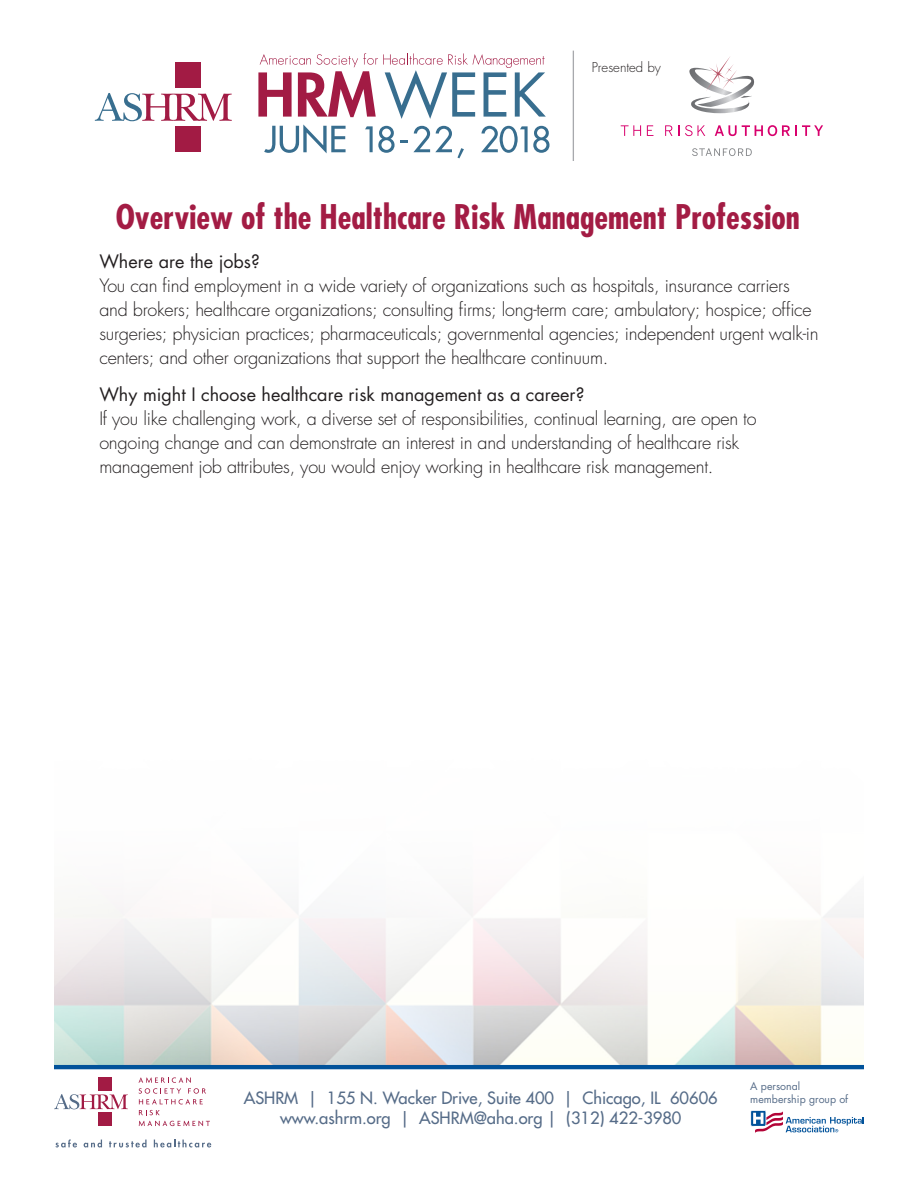
<style>
.page{position:relative;width:918px;height:1188px;background:#fff}
.page>*{position:absolute;margin:0;border:0;box-sizing:border-box;transform-origin:0 0}
.t1{font:700 condensed 33px "Futura Std";color:#a31c44}
.t2{font:300 18px/24px "Futura Std";letter-spacing:-.015em;color:#231f20}
.t3{font:500 16.5px/19.8px "Futura Std";color:#566c88;text-align:center}
.t4{font:300 13.2px "Futura Std";color:#231f20}
.t5{font:10.5px/12.8px "Futura Std";color:#566c88}
.s1{font-weight:400}
</style>
<div class="page">
<hr style="left:54px;top:1065px;width:810px;height:4px;background:#01529a">
<svg style="left:54px;top:1094px;width:74px;height:15px"></svg>
<div style="left:98px;top:1078px;width:13px;height:13px;background:#a21b44"></div>
<div style="left:98px;top:1112px;width:13px;height:14px;background:#a21b44"></div>
<svg style="left:139px;top:1077px;width:67px;height:27px"></svg>
<svg style="left:139px;top:1110px;width:21px;height:5px"></svg>
<svg style="left:139px;top:1121px;width:71px;height:5px"></svg>
<svg style="left:55px;top:1139px;width:22px;height:9px"></svg>
<svg style="left:84px;top:1140px;width:18px;height:7px"></svg>
<svg style="left:109px;top:1140px;width:38px;height:8px"></svg>
<svg style="left:154px;top:1140px;width:57px;height:8px"></svg>
<svg style="left:750px;top:1110px;width:114px;height:23px"></svg>
<img style="left:54px;top:906px;width:810px;height:159px">
<svg style="left:621px;top:125px;width:20px;height:11px"></svg>
<svg style="left:647px;top:125px;width:6px;height:11px"></svg>
<svg style="left:665px;top:125px;width:7px;height:11px"></svg>
<svg style="left:685px;top:125px;width:20px;height:11px"></svg>
<svg style="left:715px;top:125px;width:75px;height:11px"></svg>
<svg style="left:796px;top:125px;width:27px;height:11px"></svg>
<svg style="left:689px;top:57px;width:65px;height:56px"></svg>
<svg style="left:692px;top:148px;width:60px;height:8px"></svg>
<hr style="left:573px;top:51px;width:1px;height:110px;background:#a8a9ad">
<svg style="left:95px;top:93px;width:137px;height:28px"></svg>
<div style="left:176px;top:62px;width:25px;height:25px;background:#a21b44"></div>
<div style="left:176px;top:127px;width:25px;height:25px;background:#a21b44"></div>
<svg style="left:258px;top:53px;width:292px;height:105px"></svg>
<p class="t4" style="left:592px;top:59px;width:71px">Presented by</p>
<p class="t1" style="left:116px;top:196px;width:686px">Overview of the Healthcare Risk Management Profession</p>
<p class="t2" style="left:99px;top:250px;width:721px"><span class="s1">Where are the jobs?<br></span>You can find employment in a wide variety of organizations such as hospitals, insurance carriers and brokers; healthcare organizations; consulting firms; long-term care; ambulatory; hospice; office surgeries; physician practices; pharmaceuticals; governmental agencies; independent urgent walk-in centers; and other organizations that support the healthcare continuum.</p>
<p class="t2" style="left:99px;top:383px;width:659px"><span class="s1">Why might I choose healthcare risk management as a career?<br></span>If you like challenging work, a diverse set of responsibilities, continual learning, are open to ongoing change and can demonstrate an interest in and understanding of healthcare risk management job attributes, you would enjoy working in healthcare risk management.</p>
<p class="t3" style="left:244px;top:1088px;width:476px">ASHRM | 155 N. Wacker Drive, Suite 400 | Chicago, IL 60606 www.ashrm.org | ASHRM@aha.org | (312) 422-3980</p>
<p class="t5" style="left:750px;top:1080px;width:99px">A personal membership group of</p>
</div>
